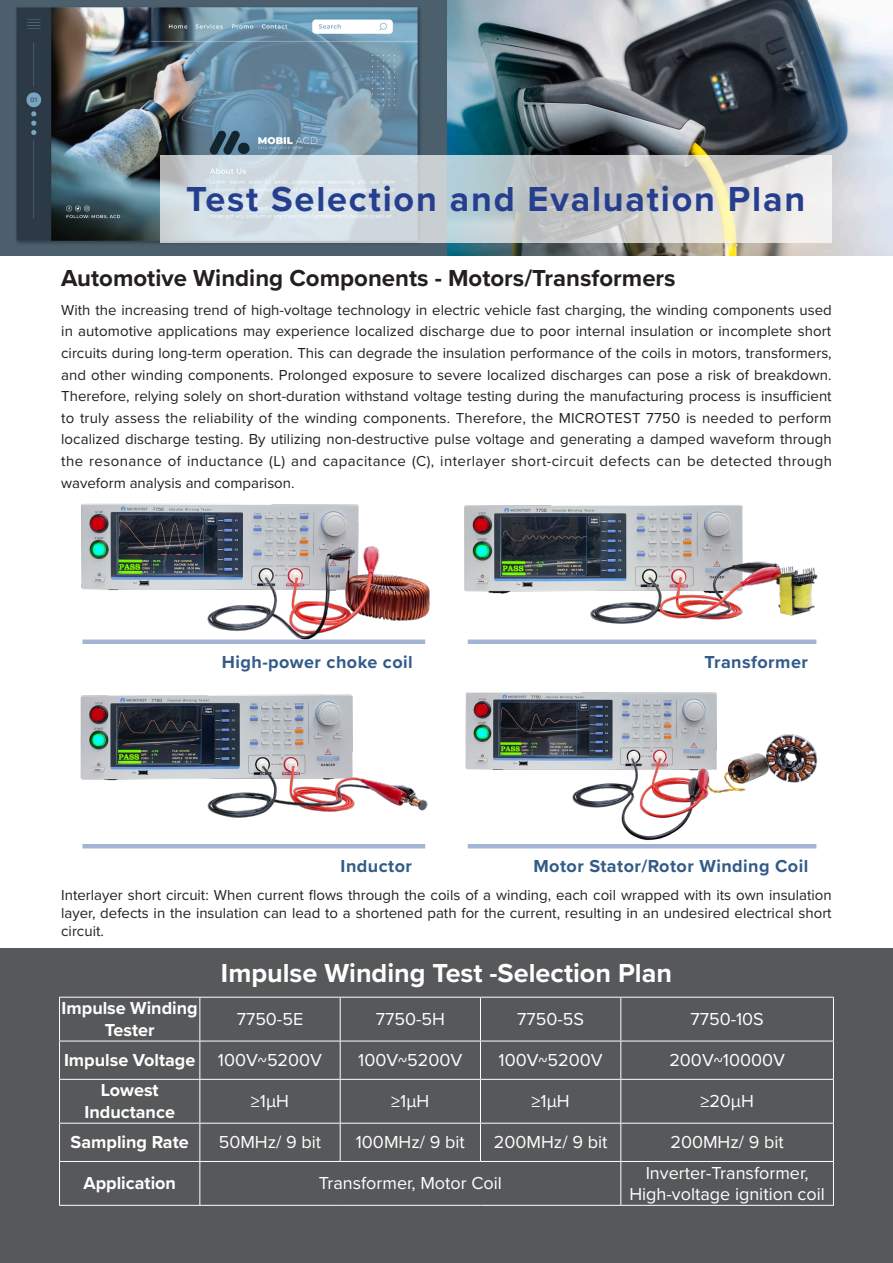
<style>
.page{position:relative;width:893px;height:1263px;background:#fff}
.page>*{position:absolute;margin:0;border:0;box-sizing:border-box;transform-origin:0 0}
.t1{font:700 36px "Proxima Nova";letter-spacing:.05em;color:#253f8e}
.t2{font:700 27px "Proxima Nova";color:#fff}
.t3{font:700 24px "Proxima Nova";color:#231f20}
.t4{font:18px "Proxima Nova";color:#fff}
.t5{font:700 18px/21.6px "Proxima Nova";color:#fff;text-align:center}
.t6{font:700 18px "Proxima Nova";letter-spacing:.025em;color:#325b88}
.t7{font:15px/21.6px "Proxima Nova";color:#231f20;text-align:justify}
</style>
<div class="page">
<img style="left:81px;top:503px;width:737px;height:136px">
<img style="left:80px;top:694px;width:348px;height:155px">
<img style="left:465px;top:692px;width:353px;height:157px">
<div style="left:0;top:948px;width:893px;height:315px;background:#57585a"></div>
<div style="left:82px;top:639px;width:343px;height:5px;background:#a3b5d4"></div>
<hr style="left:82px;top:844px;width:343px;height:4px;background:#a3b5d4">
<div style="left:468px;top:639px;width:348px;height:5px;background:#a3b5d4"></div>
<hr style="left:468px;top:844px;width:348px;height:4px;background:#a3b5d4">
<img style="left:0;top:0;width:893px;height:255px">
<svg style="left:160px;top:155px;width:672px;height:87px;background:#cfd5d6"></svg>
<hr style="left:59px;top:997px;width:141px;height:1px;background:#fff">
<hr style="left:59px;top:997px;width:1px;height:44px;background:#fff">
<hr style="left:200px;top:997px;width:140px;height:1px;background:#fff">
<hr style="left:199px;top:997px;width:1px;height:44px;background:#fff">
<hr style="left:340px;top:997px;width:140px;height:1px;background:#fff">
<hr style="left:340px;top:997px;width:1px;height:44px;background:#fff">
<hr style="left:480px;top:997px;width:141px;height:1px;background:#fff">
<hr style="left:480px;top:997px;width:1px;height:44px;background:#fff">
<hr style="left:621px;top:997px;width:213px;height:1px;background:#fff">
<hr style="left:620px;top:997px;width:1px;height:44px;background:#fff">
<hr style="left:833px;top:997px;width:1px;height:44px;background:#fff">
<hr style="left:59px;top:1041px;width:141px;height:1px;background:#fff">
<hr style="left:59px;top:1041px;width:1px;height:38px;background:#fff">
<hr style="left:200px;top:1041px;width:140px;height:1px;background:#fff">
<hr style="left:199px;top:1041px;width:1px;height:38px;background:#fff">
<hr style="left:340px;top:1041px;width:140px;height:1px;background:#fff">
<hr style="left:340px;top:1041px;width:1px;height:38px;background:#fff">
<hr style="left:480px;top:1041px;width:141px;height:1px;background:#fff">
<hr style="left:480px;top:1041px;width:1px;height:38px;background:#fff">
<hr style="left:621px;top:1041px;width:213px;height:1px;background:#fff">
<hr style="left:620px;top:1041px;width:1px;height:38px;background:#fff">
<hr style="left:833px;top:1041px;width:1px;height:38px;background:#fff">
<hr style="left:59px;top:1079px;width:141px;height:1px;background:#fff">
<hr style="left:59px;top:1080px;width:1px;height:43px;background:#fff">
<hr style="left:200px;top:1079px;width:140px;height:1px;background:#fff">
<hr style="left:199px;top:1080px;width:1px;height:43px;background:#fff">
<hr style="left:340px;top:1079px;width:140px;height:1px;background:#fff">
<hr style="left:340px;top:1080px;width:1px;height:43px;background:#fff">
<hr style="left:480px;top:1079px;width:141px;height:1px;background:#fff">
<hr style="left:480px;top:1080px;width:1px;height:43px;background:#fff">
<hr style="left:621px;top:1079px;width:213px;height:1px;background:#fff">
<hr style="left:620px;top:1080px;width:1px;height:43px;background:#fff">
<hr style="left:833px;top:1080px;width:1px;height:43px;background:#fff">
<hr style="left:59px;top:1123px;width:141px;height:1px;background:#fff">
<hr style="left:59px;top:1123px;width:1px;height:38px;background:#fff">
<hr style="left:200px;top:1123px;width:140px;height:1px;background:#fff">
<hr style="left:199px;top:1123px;width:1px;height:38px;background:#fff">
<hr style="left:340px;top:1123px;width:140px;height:1px;background:#fff">
<hr style="left:340px;top:1123px;width:1px;height:38px;background:#fff">
<hr style="left:480px;top:1123px;width:141px;height:1px;background:#fff">
<hr style="left:480px;top:1123px;width:1px;height:38px;background:#fff">
<hr style="left:621px;top:1123px;width:213px;height:1px;background:#fff">
<hr style="left:620px;top:1123px;width:1px;height:38px;background:#fff">
<hr style="left:833px;top:1123px;width:1px;height:38px;background:#fff">
<hr style="left:59px;top:1161px;width:141px;height:1px;background:#fff">
<hr style="left:59px;top:1162px;width:1px;height:43px;background:#fff">
<hr style="left:200px;top:1161px;width:140px;height:1px;background:#fff">
<hr style="left:199px;top:1162px;width:1px;height:43px;background:#fff">
<hr style="left:340px;top:1161px;width:140px;height:1px;background:#fff">
<hr style="left:480px;top:1161px;width:141px;height:1px;background:#fff">
<hr style="left:621px;top:1161px;width:213px;height:1px;background:#fff">
<hr style="left:620px;top:1162px;width:1px;height:43px;background:#fff">
<hr style="left:833px;top:1162px;width:1px;height:43px;background:#fff">
<hr style="left:59px;top:1205px;width:141px;height:1px;background:#fff">
<hr style="left:200px;top:1205px;width:140px;height:1px;background:#fff">
<hr style="left:340px;top:1205px;width:140px;height:1px;background:#fff">
<hr style="left:480px;top:1205px;width:141px;height:1px;background:#fff">
<hr style="left:621px;top:1205px;width:213px;height:1px;background:#fff">
<p class="t1" style="left:186px;top:172px;width:620px">Test Selection and Evaluation Plan</p>
<p class="t3" style="left:61px;top:260px;width:616px">Automotive Winding Components - Motors/Transformers</p>
<p class="t7" style="left:61px;top:298px;width:772px">With the increasing trend of high-voltage technology in electric vehicle fast charging, the winding components used in automotive applications may experience localized discharge due to poor internal insulation or incomplete short circuits during long-term operation. This can degrade the insulation performance of the coils in motors, transformers, and other winding components. Prolonged exposure to severe localized discharges can pose a risk of breakdown.<br>Therefore, relying solely on short-duration withstand voltage testing during the manufacturing process is insufficient to truly assess the reliability of the winding components. Therefore, the MICROTEST 7750 is needed to perform localized discharge testing. By utilizing non-destructive pulse voltage and generating a damped waveform through the resonance of inductance (L) and capacitance (C), interlayer short-circuit defects can be detected through waveform analysis and comparison.</p>
<p class="t6" style="left:222px;top:648px;width:192px">High-power choke coil</p>
<p class="t6" style="left:704px;top:648px;width:105px">Transformer</p>
<p class="t6" style="left:341px;top:853px;width:73px">Inductor</p>
<p class="t6" style="left:533px;top:853px;width:276px">Motor Stator/Rotor Winding Coil</p>
<p class="t7" style="left:61px;top:885px;width:772px;line-height:18px">Interlayer short circuit: When current flows through the coils of a winding, each coil wrapped with its own insulation layer, defects in the insulation can lead to a shortened path for the current, resulting in an undesired electrical short circuit.</p>
<p class="t2" style="left:221px;top:953px;width:452px">Impulse Winding Test -Selection Plan</p>
<p class="t5" style="left:62px;top:997px;width:137px">Impulse Winding<br>Tester</p>
<p class="t4" style="left:237px;top:1006px;width:68px">7750-5E</p>
<p class="t4" style="left:376px;top:1006px;width:71px">7750-5H</p>
<p class="t4" style="left:517px;top:1006px;width:68px">7750-5S</p>
<p class="t4" style="left:690px;top:1006px;width:75px">7750-10S</p>
<p class="t5" style="left:64px;top:1049px;width:133px">Impulse Voltage</p>
<p class="t4" style="left:218px;top:1047px;width:106px">100V~5200V</p>
<p class="t4" style="left:358px;top:1047px;width:106px">100V~5200V</p>
<p class="t4" style="left:499px;top:1047px;width:106px">100V~5200V</p>
<p class="t4" style="left:669px;top:1047px;width:117px">200V~10000V</p>
<p class="t5" style="left:84px;top:1079px;width:92px">Lowest<br>Inductance</p>
<p class="t4" style="left:251px;top:1088px;width:40px">≥1μH</p>
<p class="t4" style="left:391px;top:1088px;width:40px">≥1μH</p>
<p class="t4" style="left:532px;top:1088px;width:40px">≥1μH</p>
<p class="t4" style="left:700px;top:1088px;width:55px">≥20μH</p>
<p class="t5" style="left:71px;top:1131px;width:120px">Sampling Rate</p>
<p class="t4" style="left:219px;top:1129px;width:104px">50MHz/ 9 bit</p>
<p class="t4" style="left:356px;top:1129px;width:110px">100MHz/ 9 bit</p>
<p class="t4" style="left:494px;top:1129px;width:115px">200MHz/ 9 bit</p>
<p class="t4" style="left:670px;top:1129px;width:115px">200MHz/ 9 bit</p>
<p class="t5" style="left:83px;top:1172px;width:94px">Application</p>
<p class="t4" style="left:319px;top:1170px;width:185px">Transformer, Motor Coil</p>
<p class="t4" style="left:646px;top:1159px;width:164px">Inverter-Transformer,</p>
<p class="t4" style="left:629px;top:1181px;width:197px">High-voltage ignition coil</p>
</div>
